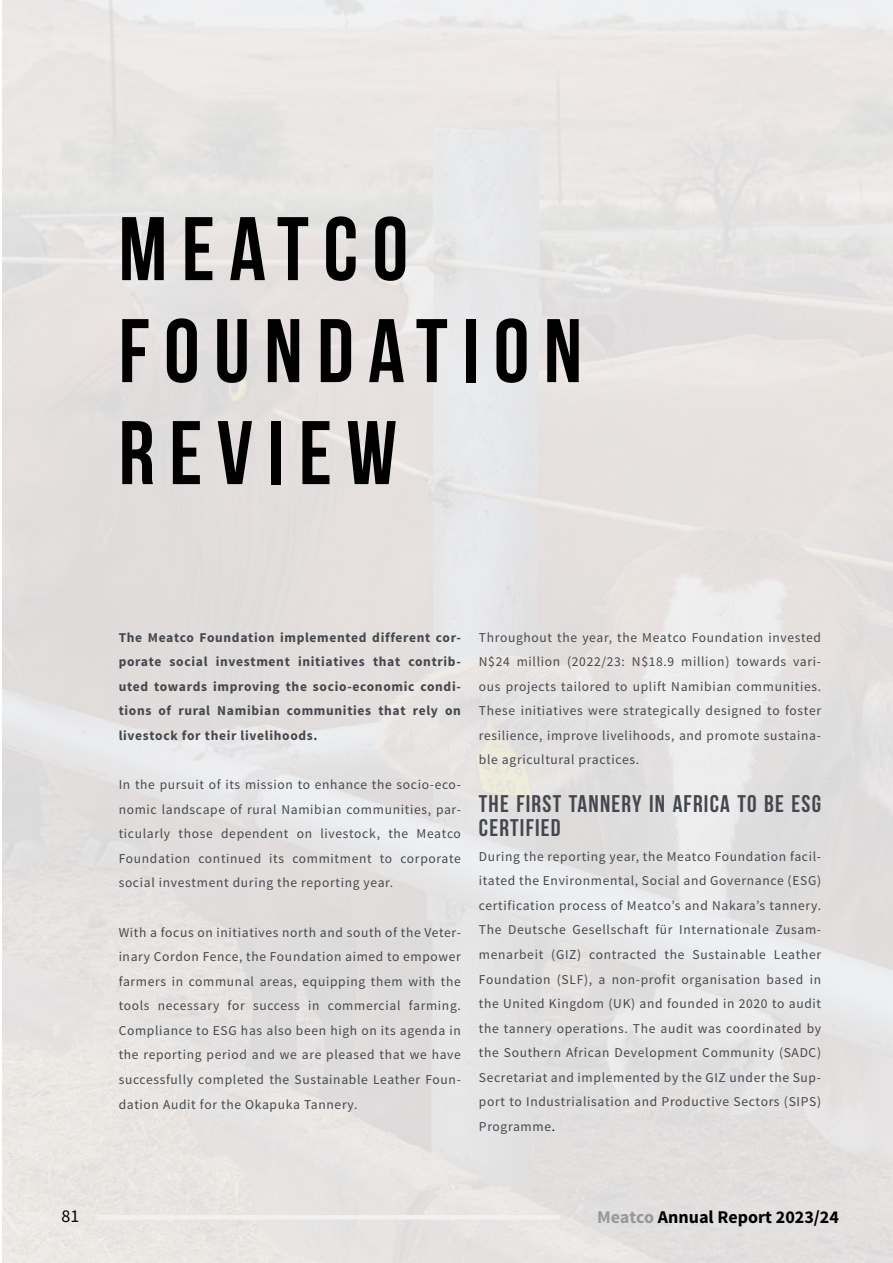
<style>
.page{position:relative;width:893px;height:1263px;background:#fff}
.page>*{position:absolute;margin:0;border:0;box-sizing:border-box;transform-origin:0 0}
.t1{font:700 90px/102px "Bebas Neue";letter-spacing:.16em;color:#000}
.t2{font:700 24px/24.6px "Bebas Neue";letter-spacing:.05em;color:#44484e}
.t3{font:700 18px "Source Sans Pro";color:#000}
.t4{font:18px "Source Sans Pro";color:#000}
.t5{font:13.5px/24.6px "Source Sans Pro";letter-spacing:.05em;color:#44484e;text-align:justify}
.t6{font:700 13.5px/24.6px "Source Sans Pro";letter-spacing:.05em;color:#44484e;text-align:justify}
.s1{color:#000}
.s2{color:#97999c}
</style>
<div class="page">
<hr style="left:97px;top:1215px;width:463px;height:4px;background:#f1f1f2">
<h1 class="t1" style="left:119px;top:197px;width:465px">MEATCO<br>FOUNDATION<br>REVIEW</h1>
<p class="t6" style="left:119px;top:625px;width:344px">The Meatco Foundation implemented different cor&shy;porate social investment initiatives that contrib&shy;uted towards improving the socio-economic condi&shy;tions of rural Namibian communities that rely on livestock for their livelihoods.</p>
<p class="t5" style="left:119px;top:772px;width:344px">In the pursuit of its mission to enhance the socio-eco&shy;nomic landscape of rural Namibian communities, par&shy;ticularly those dependent on livestock, the Meatco Foundation continued its commitment to corporate social investment during the reporting year.</p>
<p class="t5" style="left:119px;top:920px;width:344px">With a focus on initiatives north and south of the Veter&shy;inary Cordon Fence, the Foundation aimed to empower farmers in communal areas, equipping them with the tools necessary for success in commercial farming.<br>Compliance to ESG has also been high on its agenda in the reporting period and we are pleased that we have successfully completed the Sustainable Leather Foun&shy;dation Audit for the Okapuka Tannery.</p>
<p class="t5" style="left:479px;top:625px;width:344px">Throughout the year, the Meatco Foundation invested N$24 million (2022/23: N$18.9 million) towards vari&shy;ous projects tailored to uplift Namibian communities.<br>These initiatives were strategically designed to foster resilience, improve livelihoods, and promote sustaina&shy;ble agricultural practices.</p>
<h2 class="t2" style="left:479px;top:791px;width:344px">THE FIRST TANNERY IN AFRICA TO BE ESG<br>CERTIFIED</h2>
<p class="t5" style="left:479px;top:844px;width:344px">During the reporting year, the Meatco Foundation facil&shy;itated the Environmental, Social and Governance (ESG) certification process of Meatco’s and Nakara’s tannery.<br>The Deutsche Gesellschaft für Internationale Zusam&shy;menarbeit (GIZ) contracted the Sustainable Leather Foundation (SLF), a non-profit organisation based in the United Kingdom (UK) and founded in 2020 to audit the tannery operations. The audit was coordinated by the Southern African Development Community (SADC)<br>Secretariat and implemented by the GIZ under the Sup&shy;port to Industrialisation and Productive Sectors (SIPS)<br>Programme<span class="s1">.</span></p>
<h3 class="t4" style="left:61px;top:1204px;width:19px">81</h3>
<h3 class="t3" style="left:597px;top:1205px;width:243px"><span class="s2">Meatco</span> Annual Report 2023/24</h3>
</div>
